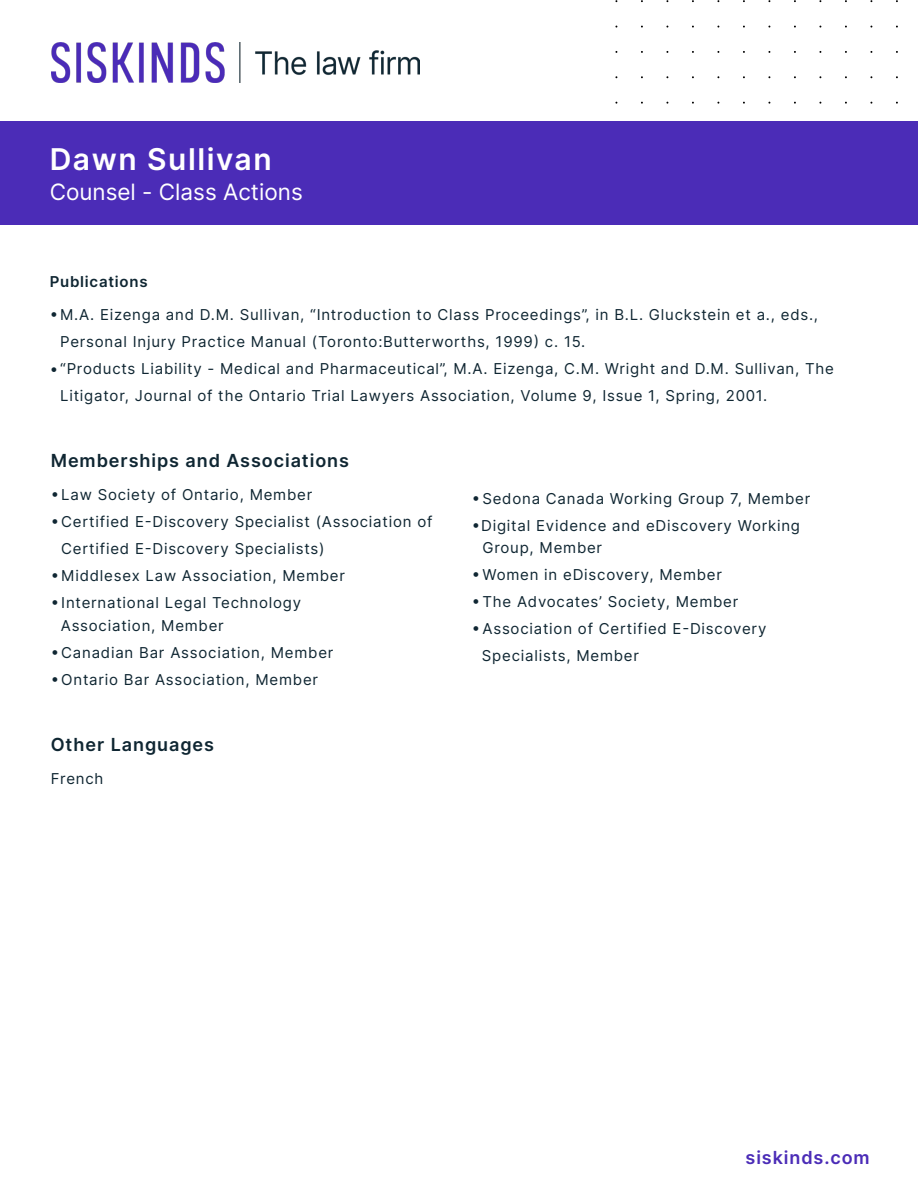
<style>
.page{position:relative;width:918px;height:1188px;background:#fff}
.page>*{position:absolute;margin:0;border:0;box-sizing:border-box;transform-origin:0 0}
.t1{font:600 30px "Inter";letter-spacing:.05em;color:#fff}
.t2{font:22.5px "Inter";color:#fff}
.Main_copy{font:600 18px "Inter";letter-spacing:.05em;color:#0f2632}
.t3{font:600 18px "Inter";letter-spacing:.05em;color:#4b2cb7}
.Main_copy-2{font:15px/27px "Inter";letter-spacing:.05em;color:#0f2632}
.Main_copy-3{font:600 15px "Inter";letter-spacing:.05em;color:#0f2632}
</style>
<div class="page">
<div style="left:0;top:121px;width:918px;height:104px;background:#4b2cb7"></div>
<img style="left:51px;top:43px;width:369px;height:39px">
<p class="t1" style="left:50px;top:137px;width:224px">Dawn Sullivan</p>
<p class="t2" style="left:50px;top:175px;width:255px">Counsel - Class Actions</p>
<p class="Main_copy-3" style="left:50px;top:270px;width:100px">Publications</p>
<p class="Main_copy-2" style="left:60px;top:300px;width:759px;text-indent:-10px">• M.A. Eizenga and D.M. Sullivan, “Introduction to Class Proceedings”, in B.L. Gluckstein et a., eds.,<br>Personal Injury Practice Manual (Toronto:Butterworths, 1999) c. 15.</p>
<p class="Main_copy-2" style="left:60px;top:354px;width:775px;text-indent:-10px">•“Products Liability - Medical and Pharmaceutical”, M.A. Eizenga, C.M. Wright and D.M. Sullivan, The<br>Litigator, Journal of the Ontario Trial Lawyers Association, Volume 9, Issue 1, Spring, 2001.</p>
<p class="Main_copy" style="left:51px;top:448px;width:300px">Memberships and Associations</p>
<p class="Main_copy-2" style="left:51px;top:481px;width:263px">• Law Society of Ontario, Member</p>
<p class="Main_copy-2" style="left:61px;top:508px;width:373px;text-indent:-10px">• Certified E-Discovery Specialist (Association of<br>Certified E-Discovery Specialists)</p>
<p class="Main_copy-2" style="left:51px;top:562px;width:296px">• Middlesex Law Association, Member</p>
<p class="Main_copy-2" style="left:61px;top:591px;width:242px;line-height:22.5px;text-indent:-10px">• International Legal Technology<br>Association, Member</p>
<p class="Main_copy-2" style="left:51px;top:639px;width:284px">• Canadian Bar Association, Member</p>
<p class="Main_copy-2" style="left:51px;top:666px;width:269px">• Ontario Bar Association, Member</p>
<p class="Main_copy" style="left:51px;top:731px;width:165px">Other Languages</p>
<p class="Main_copy-2" style="left:51px;top:765px;width:54px">French</p>
<p class="Main_copy-2" style="left:472px;top:484px;width:340px">• Sedona Canada Working Group 7, Member</p>
<p class="Main_copy-2" style="left:482px;top:513px;width:319px;line-height:22.5px;text-indent:-10px">•Digital Evidence and eDiscovery Working<br>Group, Member</p>
<p class="Main_copy-2" style="left:472px;top:561px;width:252px">• Women in eDiscovery, Member</p>
<p class="Main_copy-2" style="left:472px;top:588px;width:268px">• The Advocates’ Society, Member</p>
<p class="Main_copy-2" style="left:482px;top:615px;width:286px;text-indent:-10px">• Association of Certified E-Discovery<br>Specialists, Member</p>
<p class="t3" style="left:746px;top:1144px;width:126px">siskinds.com</p>
</div>
